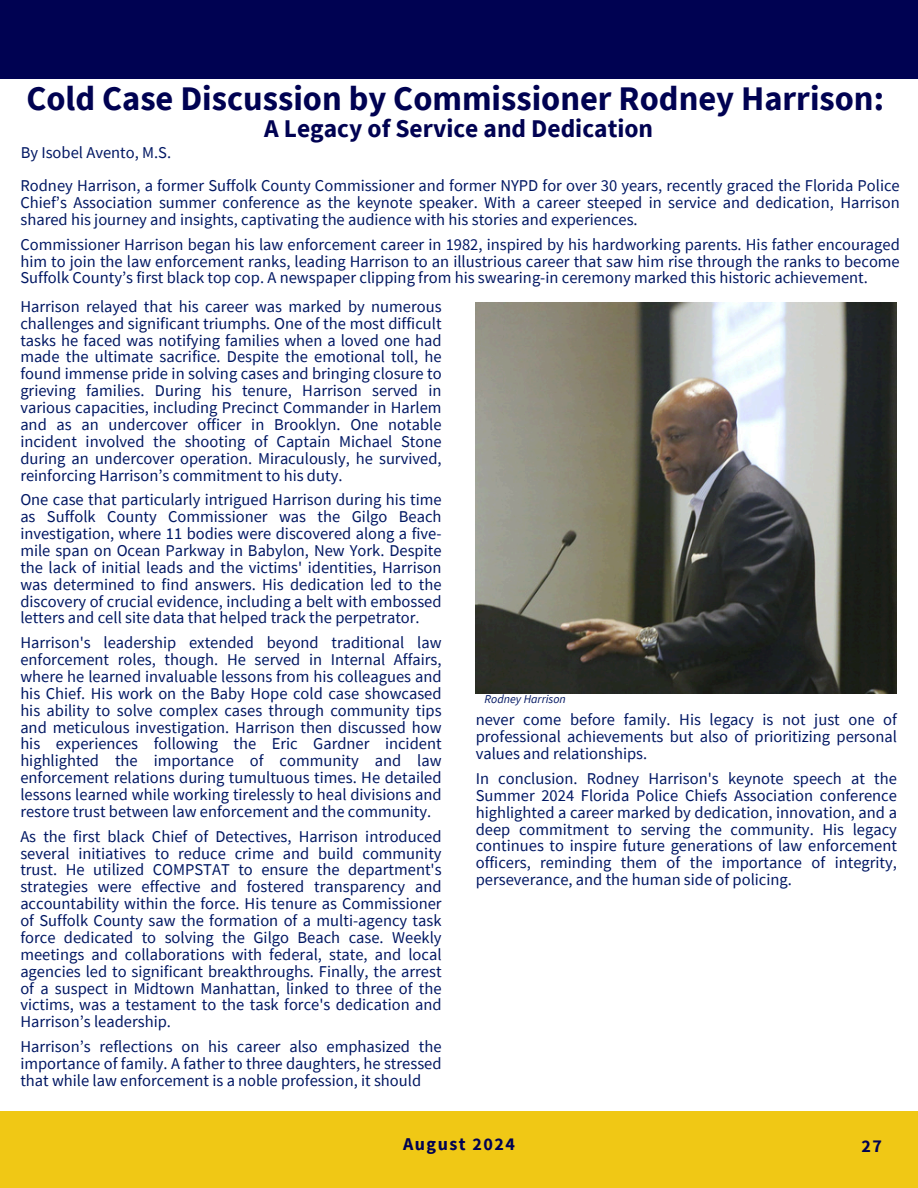
<style>
.page{position:relative;width:918px;height:1188px;background:#fff}
.page>*{position:absolute;margin:0;border:0;box-sizing:border-box;transform-origin:0 0}
.t1{font:700 34.5px "Source Sans Pro";color:#000252}
.t2{font:700 25.5px "Source Sans Pro";color:#000252}
.t3{font:700 18px "Source Sans Pro";letter-spacing:.085em;color:#000252}
.t4{font:16.5px/16.8px "Source Sans Pro";color:#001763;text-align:justify}
.t5{font:italic 12px "Source Sans Pro";color:#001763}
</style>
<div class="page">
<img style="left:476px;top:303px;width:421px;height:391px">
<div style="left:0;top:1111px;width:918px;height:77px;background:#f0c815"></div>
<div style="left:0;top:0;width:918px;height:79px;background:#000252"></div>
<h3 class="t1" style="left:26px;top:76px;width:859px">Cold Case Discussion by Commissioner Rodney Harrison:</h3>
<h3 class="t2" style="left:264px;top:112px;width:391px">A Legacy of Service and Dedication</h3>
<h3 class="t4" style="left:21px;top:144px;width:152px">By Isobel Avento, M.S.</h3>
<h3 class="t4" style="left:21px;top:177px;width:881px">Rodney Harrison, a former Suffolk County Commissioner and former NYPD for over 30 years, recently graced the Florida Police Chief’s Association summer conference as the keynote speaker. With a career steeped in service and dedication, Harrison shared his journey and insights, captivating the audience with his stories and experiences.</h3>
<h3 class="t4" style="left:21px;top:235px;width:881px">Commissioner Harrison began his law enforcement career in 1982, inspired by his hardworking parents. His father encouraged him to join the law enforcement ranks, leading Harrison to an illustrious career that saw him rise through the ranks to become Suffolk County’s first black top cop. A newspaper clipping from his swearing-in ceremony marked this historic achievement.</h3>
<h3 class="t4" style="left:20px;top:298px;width:423px">Harrison relayed that his career was marked by numerous challenges and significant triumphs. One of the most difficult tasks he faced was notifying families when a loved one had made the ultimate sacrifice. Despite the emotional toll, he found immense pride in solving cases and bringing closure to grieving families. During his tenure, Harrison served in various capacities, including Precinct Commander in Harlem and as an undercover officer in Brooklyn. One notable incident involved the shooting of Captain Michael Stone during an undercover operation. Miraculously, he survived, reinforcing Harrison’s commitment to his duty.</h3>
<h3 class="t4" style="left:20px;top:491px;width:423px">One case that particularly intrigued Harrison during his time as Suffolk County Commissioner was the Gilgo Beach investigation, where 11 bodies were discovered along a five&shy;mile span on Ocean Parkway in Babylon, New York. Despite the lack of initial leads and the victims' identities, Harrison was determined to find answers. His dedication led to the discovery of crucial evidence, including a belt with embossed letters and cell site data that helped track the perpetrator.</h3>
<p class="t4" style="left:20px;top:634px;width:423px">Harrison's leadership extended beyond traditional law enforcement roles, though. He served in Internal Affairs, where he learned invaluable lessons from his colleagues and his Chief. His work on the Baby Hope cold case showcased his ability to solve complex cases through community tips and meticulous investigation. Harrison then discussed how his experiences following the Eric Gardner incident highlighted the importance of community and law enforcement relations during tumultuous times. He detailed lessons learned while working tirelessly to heal divisions and restore trust between law enforcement and the community.</p>
<p class="t4" style="left:20px;top:827px;width:423px">As the first black Chief of Detectives, Harrison introduced several initiatives to reduce crime and build community trust. He utilized COMPSTAT to ensure the department's strategies were effective and fostered transparency and accountability within the force. His tenure as Commissioner of Suffolk County saw the formation of a multi-agency task force dedicated to solving the Gilgo Beach case. Weekly meetings and collaborations with federal, state, and local agencies led to significant breakthroughs. Finally, the arrest of a suspect in Midtown Manhattan, linked to three of the victims, was a testament to the task force's dedication and Harrison’s leadership.</p>
<h3 class="t4" style="left:20px;top:1038px;width:423px">Harrison’s reflections on his career also emphasized the importance of family. A father to three daughters, he stressed that while law enforcement is a noble profession, it should</h3>
<h3 class="t5" style="left:485px;top:691px;width:83px">Rodney Harrison</h3>
<h2 class="t4" style="left:476px;top:711px;width:423px">never come before family. His legacy is not just one of professional achievements but also of prioritizing personal values and relationships.</h2>
<p class="t4" style="left:476px;top:770px;width:423px">In conclusion. Rodney Harrison's keynote speech at the Summer 2024 Florida Police Chiefs Association conference highlighted a career marked by dedication, innovation, and a deep commitment to serving the community. His legacy continues to inspire future generations of law enforcement officers, reminding them of the importance of integrity, perseverance, and the human side of policing.</p>
<h3 class="t3" style="left:403px;top:1133px;width:113px">August 2024</h3>
<h3 class="t3" style="left:862px;top:1134px;width:22px">27</h3>
</div>
